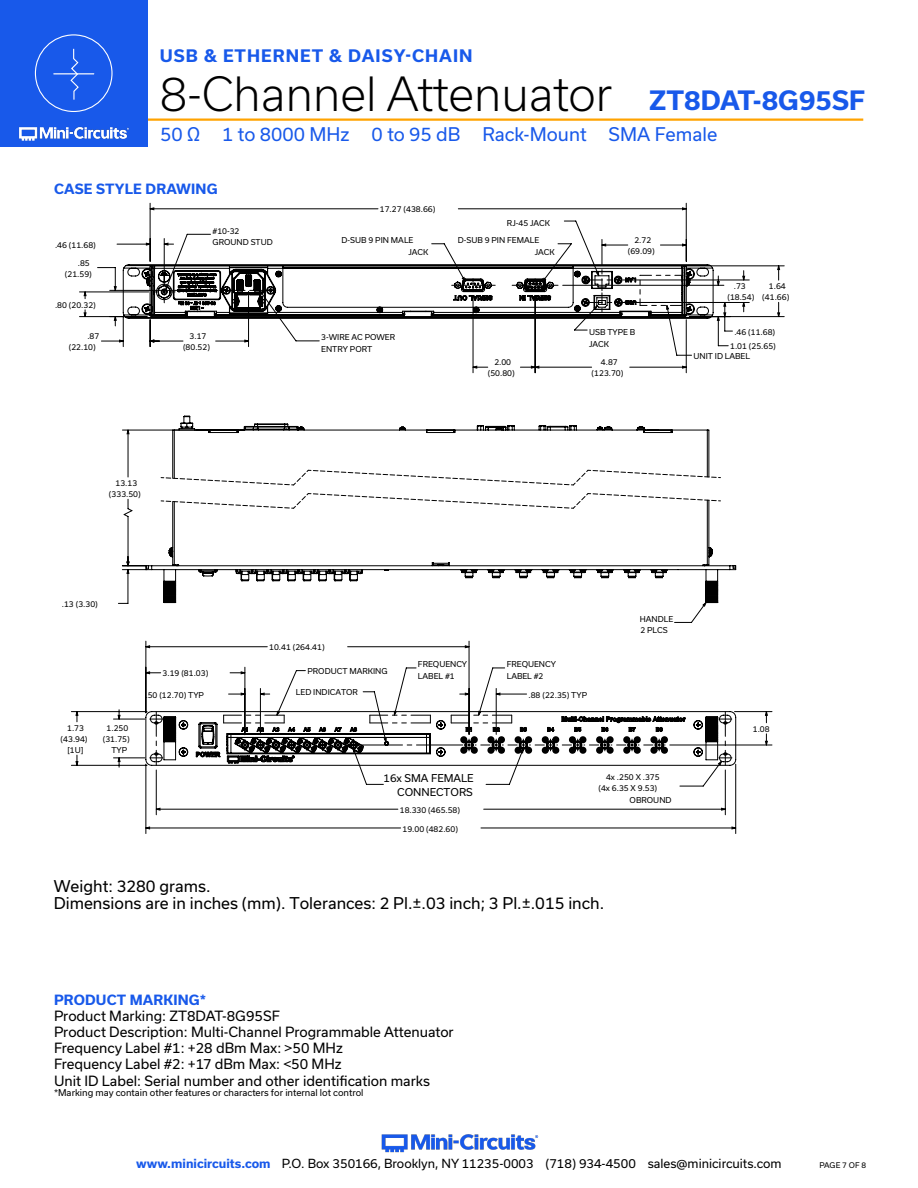
<style>
.page{position:relative;width:918px;height:1188px;background:#fff}
.page>*{position:absolute;margin:0;border:0;box-sizing:border-box;transform-origin:0 0}
.t1{font:300 45px "Usual";color:#000}
.t2{font:700 25.5px "Usual";color:#1859ea}
.t3{font:18px "Usual";color:#1859ea}
.t4{font:700 16.5px "Usual";letter-spacing:.065em;color:#1859ea}
.t5{font:15.45px "Usual";color:#000}
.Regular_Copy{font:13.5px "Usual";color:#000}
.Blue_Headers{font:700 13.5px "Usual";letter-spacing:.015em;color:#1859ea}
.t6{font:12px "Usual";color:#000}
.t7{font:10.35px/14px "Usual";color:#000;text-align:right}
.Notes{font:9px "Usual";color:#000}
.t8{font:7.8px/11.1px "Usual";color:#000}
.t9{font:7.5px "Usual";color:#000}
.s1{font-weight:700;color:#1859ea}
</style>
<div class="page">
<hr style="left:917px;top:0;width:1px;height:147px;background:#1859ea">
<hr style="left:130px;top:118px;width:733px;height:3px;background:#ffa300">
<div style="left:0;top:0;width:147px;height:147px;background:#1859ea"></div>
<img style="left:19px;top:126px;width:110px;height:15px">
<img style="left:381px;top:1134px;width:158px;height:19px">
<div style="left:35px;top:34px;width:78px;height:78px;border:1px solid #fff;border-radius:50%"></div>
<hr style="left:53px;top:73px;width:41px;height:1px;background:#fff">
<svg style="left:70px;top:48px;width:10px;height:52px"></svg>
<svg style="left:76px;top:711px;width:661px;height:118px"></svg>
<svg style="left:79px;top:203px;width:706px;height:584px"></svg>
<hr style="left:156px;top:770px;width:1px;height:45px;background:#000">
<hr style="left:725px;top:770px;width:1px;height:45px;background:#000">
<svg style="left:84px;top:208px;width:696px;height:557px"></svg>
<svg style="left:155px;top:807px;width:571px;height:4px"></svg>
<svg style="left:165px;top:220px;width:527px;height:136px"></svg>
<svg style="left:145px;top:415px;width:591px;height:188px"></svg>
<svg style="left:145px;top:711px;width:591px;height:55px"></svg>
<svg style="left:123px;top:256px;width:591px;height:71px"></svg>
<h3 class="t4" style="left:160px;top:46px;width:314px">USB &amp; ETHERNET &amp; DAISY-CHAIN</h3>
<h1 class="t1" style="left:160px;top:68px;width:454px">8-Channel Attenuator</h1>
<h2 class="t2" style="left:649px;top:86px;width:217px">ZT8DAT-8G95SF</h2>
<h3 class="t3" style="left:160px;top:124px;width:559px">50 Ω 1 to 8000 MHz 0 to 95 dB Rack-Mount SMA Female</h3>
<p class="Blue_Headers" style="left:54px;top:181px;width:165px">CASE STYLE DRAWING</p>
<p class="t8" style="left:55px;top:239px;width:42px">.46 (11.68)</p>
<p class="t8" style="left:65px;top:257px;width:28px;text-align:right">.85 (21.59)</p>
<p class="t8" style="left:55px;top:299px;width:42px">.80 (20.32)</p>
<p class="t8" style="left:69px;top:331px;width:32px;text-indent:19px">.87 (22.10)</p>
<p class="t8" style="left:212px;top:225px;width:62px">#10-32<br>GROUND STUD</p>
<p class="t8" style="left:183px;top:331px;width:28px;text-align:center">3.17 (80.52)</p>
<p class="t8" style="left:380px;top:204px;width:57px">17.27 (438.66)</p>
<p class="t8" style="left:507px;top:218px;width:45px">RJ-45 JACK</p>
<p class="t8" style="left:408px;top:235px;width:21px;text-indent:-67px">D-SUB 9 PIN MALE<br>JACK</p>
<p class="t8" style="left:535px;top:235px;width:21px;text-indent:-77px">D-SUB 9 PIN FEMALE<br>JACK</p>
<p class="t8" style="left:321px;top:332px;width:75px">3-WIRE AC POWER<br>ENTRY PORT</p>
<p class="t8" style="left:628px;top:235px;width:28px;text-align:center">2.72 (69.09)</p>
<p class="t8" style="left:589px;top:327px;width:48px">USB TYPE B<br>JACK</p>
<p class="t8" style="left:488px;top:357px;width:28px;text-align:center">2.00 (50.80)</p>
<p class="t8" style="left:592px;top:357px;width:33px;text-align:center">4.87 (123.70)</p>
<p class="t8" style="left:727px;top:281px;width:28px;text-align:center">.73 (18.54)</p>
<p class="t8" style="left:734px;top:326px;width:42px">.46 (11.68)</p>
<p class="t8" style="left:762px;top:281px;width:28px;text-align:center">1.64 (41.66)</p>
<p class="t8" style="left:730px;top:341px;width:47px">1.01 (25.65)</p>
<p class="t8" style="left:693px;top:350px;width:58px">UNIT ID LABEL</p>
<p class="t8" style="left:109px;top:478px;width:33px;text-align:center">13.13 (333.50)</p>
<p class="t8" style="left:62px;top:599px;width:38px">.13 (3.30)</p>
<p class="t8" style="left:61px;top:723px;width:28px;text-align:center">1.73 (43.94) [1U]</p>
<p class="t8" style="left:107px;top:723px;width:23px">1.250</p>
<p class="t8" style="left:103px;top:734px;width:28px">(31.75)</p>
<p class="t8" style="left:111px;top:745px;width:17px">TYP</p>
<p class="t8" style="left:163px;top:668px;width:47px">3.19 (81.03)</p>
<p class="t8" style="left:269px;top:642px;width:57px">10.41 (264.41)</p>
<p class="t8" style="left:307px;top:665px;width:82px">PRODUCT MARKING</p>
<p class="t8" style="left:507px;top:659px;width:51px">FREQUENCY<br>LABEL #2</p>
<p class="t8" style="left:418px;top:659px;width:51px">FREQUENCY<br>LABEL #1</p>
<p class="t8" style="left:296px;top:687px;width:64px">LED INDICATOR</p>
<p class="t8" style="left:145px;top:689px;width:60px">.50 (12.70) TYP</p>
<p class="t8" style="left:529px;top:689px;width:60px">.88 (22.35) TYP</p>
<p class="t8" style="left:640px;top:613px;width:35px">HANDLE<br>2 PLCS</p>
<p class="t7" style="left:384px;top:771px;width:92px">16x SMA FEMALE<br>CONNECTORS</p>
<p class="t8" style="left:400px;top:804px;width:62px">18.330 (465.58)</p>
<p class="t8" style="left:403px;top:823px;width:57px">19.00 (482.60)</p>
<p class="t8" style="left:606px;top:771px;width:55px">4x .250 X .375</p>
<p class="t8" style="left:598px;top:783px;width:60px">(4x 6.35 X 9.53)</p>
<p class="t8" style="left:630px;top:794px;width:43px">OBROUND</p>
<p class="t5" style="left:54px;top:877px;width:158px">Weight: 3280 grams.</p>
<p class="t5" style="left:54px;top:894px;width:552px">Dimensions are in inches (mm). Tolerances: 2 Pl.±.03 inch; 3 Pl.±.015 inch.</p>
<p class="Blue_Headers" style="left:54px;top:992px;width:154px">PRODUCT MARKING*</p>
<p class="Regular_Copy" style="left:54px;top:1008px;width:227px">Product Marking: ZT8DAT-8G95SF</p>
<p class="Regular_Copy" style="left:54px;top:1024px;width:401px">Product Description: Multi-Channel Programmable Attenuator</p>
<p class="Regular_Copy" style="left:54px;top:1040px;width:290px">Frequency Label #1: +28 dBm Max: &gt;50 MHz</p>
<p class="Regular_Copy" style="left:54px;top:1057px;width:289px">Frequency Label #2: +17 dBm Max: &lt;50 MHz</p>
<p class="Regular_Copy" style="left:54px;top:1073px;width:377px">Unit ID Label: Serial number and other identification marks</p>
<p class="Notes" style="left:54px;top:1088px;width:311px">*Marking may contain other features or characters for internal lot control</p>
<p class="t8" style="left:753px;top:723px;width:18px">1.08</p>
<h3 class="t6" style="left:136px;top:1157px;width:647px"><span class="s1">www.minicircuits.com</span> P.O. Box 350166, Brooklyn, NY 11235-0003 (718) 934-4500 sales@minicircuits.com</h3>
<p class="t9" style="left:819px;top:1161px;width:48px">PAGE 7 OF 8</p>
</div>
